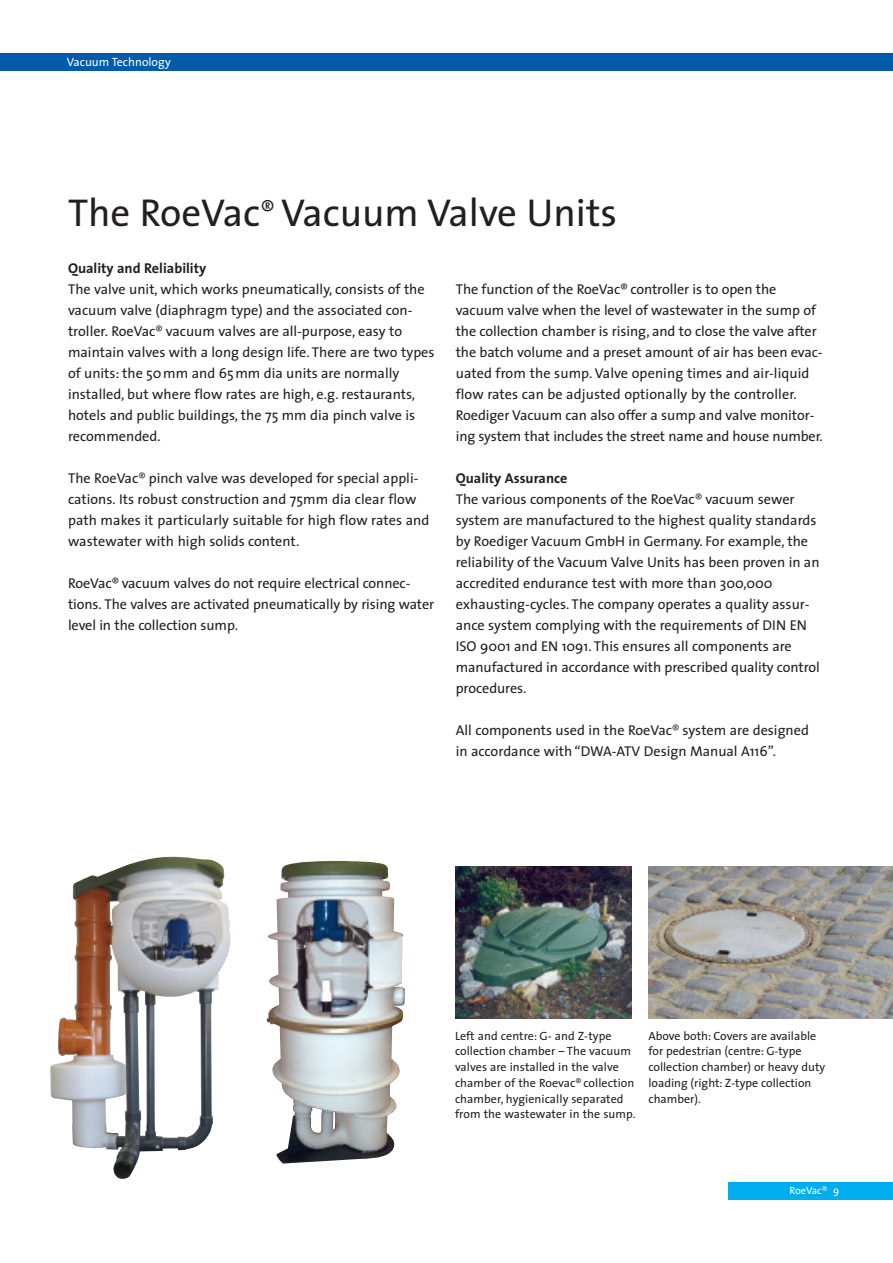
<style>
.page{position:relative;width:893px;height:1263px;background:#fff}
.page>*{position:absolute;margin:0;border:0;box-sizing:border-box;transform-origin:0 0}
.t1{font:39px "The Sans";color:#231f20}
.t2{font:14.25px/21px "The Sans";color:#231f20}
.t3{font:700 14.25px "The Sans";color:#231f20}
.t4{font:12px/15.8px "The Sans";color:#231f20}
.t5{font:12px "The Sans";color:#fff}
.t6{font:10.5px "The Sans";color:#fff}
.s1{font-weight:300}
.s2{font-weight:700}
</style>
<div class="page">
<div style="left:0;top:53px;width:893px;height:17px;background:#015aaa"></div>
<div style="left:728px;top:1182px;width:165px;height:17px;background:#00aeef"></div>
<img style="left:50px;top:857px;width:181px;height:322px">
<img style="left:267px;top:861px;width:138px;height:302px">
<img style="left:648px;top:866px;width:245px;height:153px">
<img style="left:455px;top:866px;width:176px;height:153px">
<p class="t5" style="left:67px;top:57px;width:105px">Vacuum Technology</p>
<p class="t5" style="left:68px;top:57px;width:65px">Anlagenbau</p>
<h1 class="t1" style="left:68px;top:197px;width:551px">The RoeVac<sup>®</sup> Vacuum Valve Units</h1>
<p class="t3" style="left:68px;top:263px;width:140px">Quality and Reliability</p>
<p class="t2" style="left:68px;top:280px;width:368px">The valve unit, which works pneumatically, consists of the vacuum valve (diaphragm type) and the associated con&shy;troller. RoeVac<span class="s1">®</span> vacuum valves are all-purpose, easy to maintain valves with a long design life. There are two types of units: the 50mm and 65mm dia units are normally installed, but where flow rates are high, e.g. restaurants, hotels and public buildings, the 75 mm dia pinch valve is recommended.</p>
<p class="t2" style="left:68px;top:469px;width:363px">The RoeVac<span class="s1">®</span> pinch valve was developed for special appli&shy;cations. Its robust construction and 75mm dia clear flow path makes it particularly suitable for high flow rates and wastewater with high solids content.</p>
<p class="t2" style="left:68px;top:574px;width:368px">RoeVac<span class="s1">®</span> vacuum valves do not require electrical connec&shy;tions. The valves are activated pneumatically by rising water level in the collection sump.</p>
<p class="t2" style="left:456px;top:280px;width:369px">The function of the RoeVac<span class="s1">®</span> controller is to open the vacuum valve when the level of wastewater in the sump of the collection chamber is rising, and to close the valve after the batch volume and a preset amount of air has been evac&shy;uated from the sump. Valve opening times and air-liquid flow rates can be adjusted optionally by the controller.<br>Roediger Vacuum can also offer a sump and valve monitor&shy;ing system that includes the street name and house number.</p>
<p class="t2" style="left:456px;top:469px;width:366px"><span class="s2">Quality Assurance<br></span>The various components of the RoeVac<span class="s1">®</span> vacuum sewer system are manufactured to the highest quality standards by Roediger Vacuum GmbH in Germany. For example, the reliability of the Vacuum Valve Units has been proven in an accredited endurance test with more than 300,000 exhausting-cycles. The company operates a quality assur&shy;ance system complying with the requirements of DIN EN ISO 9001 and EN 1091. This ensures all components are manufactured in accordance with prescribed quality control procedures.</p>
<p class="t2" style="left:456px;top:721px;width:355px">All components used in the RoeVac<span class="s1">®</span> system are designed in accordance with “DWA-ATV Design Manual A116”.</p>
<p class="t4" style="left:455px;top:1029px;width:182px">Left and centre: G- and Z-type collection chamber – The vacuum valves are installed in the valve chamber of the Roevac<span class="s1">®</span>collection chamber, hygienically separated from the wastewater in the sump.</p>
<p class="t4" style="left:648px;top:1029px;width:178px">Above both: Covers are available for pedestrian (centre: G-type collection chamber) or heavy duty loading (right: Z-type collection chamber).</p>
<p class="t6" style="left:789px;top:1187px;width:51px">RoeVac<span class="s1">®</span> 9</p>
</div>
